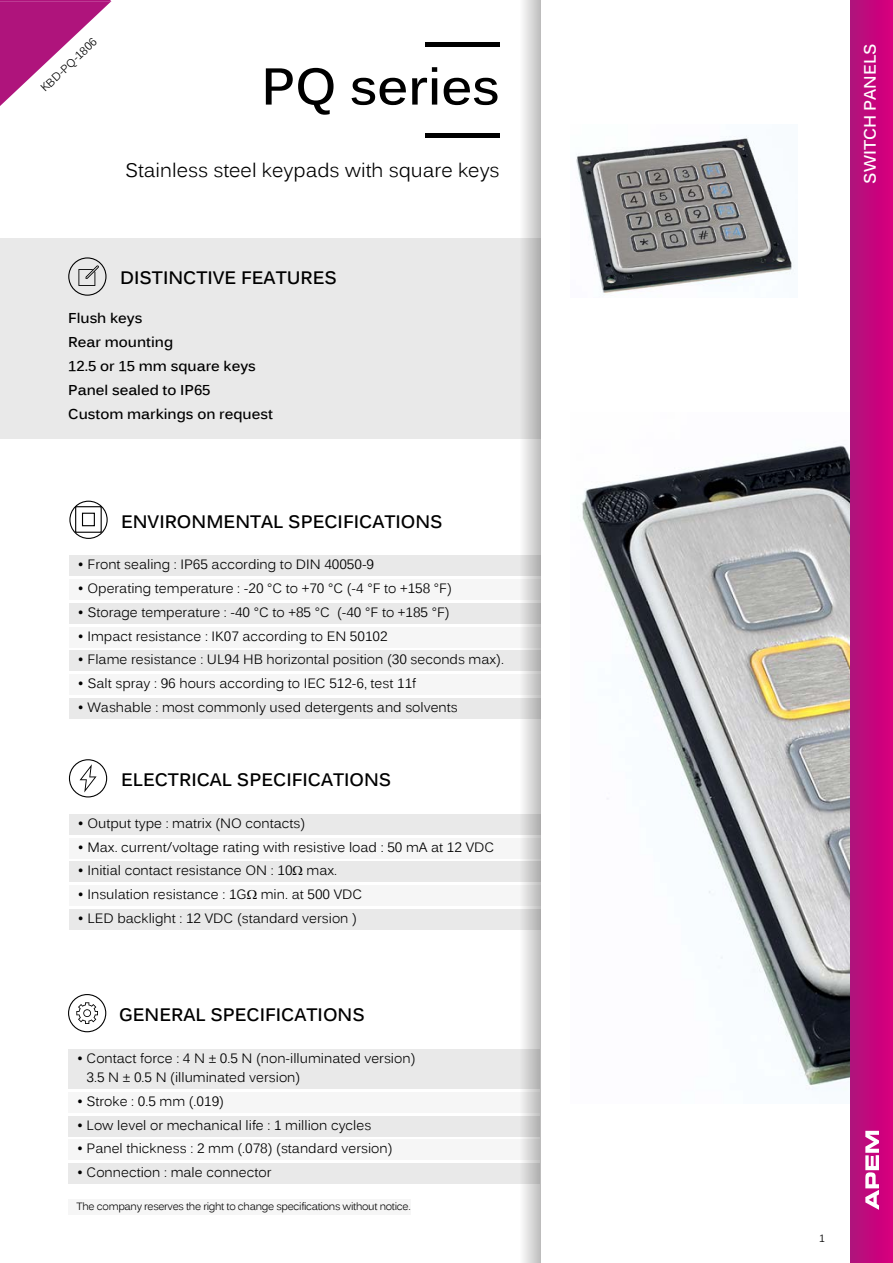
<style>
.page{position:relative;width:893px;height:1263px;background:#fff}
.page>*{position:absolute;margin:0;border:0;box-sizing:border-box;transform-origin:0 0}
.t1{font:700 51px "Kalinga";color:#000}
.t2{font:19.5px "Kalinga";color:#000}
.t3{font:700 18px "Kalinga";color:#000}
.t4{font:700 16.5px "Kalinga";color:#fff}
.t5{font:700 14.25px/24px "Kalinga";color:#000}
.t6{font:13.5px/19.5px "Kalinga";color:#000}
.t7{font:11.25px "Kalinga";color:#000}
.t8{font:10.5px "Kalinga";letter-spacing:-.03em;color:#000}
</style>
<div class="page">
<div style="left:0;top:238px;width:540px;height:201px;background:#e9e9e9"></div>
<svg style="left:68px;top:257px;width:39px;height:39px"></svg>
<hr style="left:426px;top:134px;width:74px;height:4px;background:#000">
<hr style="left:426px;top:43px;width:74px;height:4px;background:#000">
<div style="left:68px;top:1199px;width:343px;height:16px;background:#f6f6f6"></div>
<div style="left:69px;top:814px;width:472px;height:20px;background:#e9e9e9"></div>
<div style="left:69px;top:838px;width:472px;height:20px;background:#f6f6f6"></div>
<div style="left:69px;top:862px;width:472px;height:20px;background:#e9e9e9"></div>
<div style="left:69px;top:886px;width:472px;height:20px;background:#f6f6f6"></div>
<div style="left:69px;top:909px;width:472px;height:20px;background:#e9e9e9"></div>
<svg style="left:69px;top:759px;width:38px;height:38px"></svg>
<div style="left:69px;top:556px;width:472px;height:20px;background:#e9e9e9"></div>
<div style="left:69px;top:580px;width:472px;height:20px;background:#f6f6f6"></div>
<div style="left:69px;top:603px;width:472px;height:20px;background:#e9e9e9"></div>
<div style="left:69px;top:627px;width:472px;height:20px;background:#f6f6f6"></div>
<div style="left:69px;top:651px;width:472px;height:20px;background:#e9e9e9"></div>
<div style="left:69px;top:675px;width:472px;height:20px;background:#f6f6f6"></div>
<div style="left:69px;top:698px;width:472px;height:20px;background:#e9e9e9"></div>
<svg style="left:69px;top:501px;width:39px;height:38px"></svg>
<div style="left:75px;top:506px;width:27px;height:27px;border:1px solid #000"></div>
<div style="left:82px;top:513px;width:13px;height:13px;border:1px solid #000"></div>
<div style="left:69px;top:1049px;width:471px;height:40px;background:#e9e9e9"></div>
<div style="left:69px;top:1092px;width:471px;height:20px;background:#f6f6f6"></div>
<div style="left:69px;top:1116px;width:471px;height:20px;background:#e9e9e9"></div>
<div style="left:69px;top:1140px;width:471px;height:20px;background:#f6f6f6"></div>
<div style="left:69px;top:1164px;width:471px;height:20px;background:#e9e9e9"></div>
<svg style="left:68px;top:994px;width:38px;height:38px"></svg>
<svg style="left:519px;top:0;width:21px;height:1263px"></svg>
<img style="left:576px;top:135px;width:219px;height:159px">
<img style="left:581px;top:445px;width:269px;height:645px">
<div style="left:850px;top:0;width:43px;height:1263px;background:linear-gradient(to right,#ae147c,#d9007e)"></div>
<svg style="left:865px;top:1131px;width:14px;height:79px"></svg>
<svg style="left:0;top:0;width:111px;height:106px"></svg>
<p class="t7" style="left:38px;top:85px;width:74px;rotate:-44deg">KBD-PQ-1806</p>
<h1 class="t1" style="left:261px;top:53px;width:240px">PQ series</h1>
<h2 class="t2" style="left:125px;top:157px;width:376px">Stainless steel keypads with square keys</h2>
<h3 class="t3" style="left:120px;top:266px;width:218px">DISTINCTIVE FEATURES</h3>
<p class="t5" style="left:68px;top:308px;width:206px">Flush keys<br>Rear mounting<br>12.5 or 15 mm square keys<br>Panel sealed to IP65<br>Custom markings on request</p>
<h3 class="t3" style="left:121px;top:510px;width:323px">ENVIRONMENTAL SPECIFICATIONS</h3>
<p class="t6" style="left:78px;top:556px;width:298px">• Front sealing : IP65 according to DIN 40050-9</p>
<p class="t6" style="left:78px;top:580px;width:375px">• Operating temperature : -20 °C to +70 °C (-4 °F to +158 °F)</p>
<p class="t6" style="left:78px;top:604px;width:373px">• Storage temperature : -40 °C to +85 °C (-40 °F to +185 °F)</p>
<p class="t6" style="left:78px;top:627px;width:311px">• Impact resistance : IK07 according to EN 50102</p>
<p class="t6" style="left:78px;top:651px;width:428px">• Flame resistance : UL94 HB horizontal position (30 seconds max).</p>
<p class="t6" style="left:78px;top:675px;width:340px">• Salt spray : 96 hours according to IEC 512-6, test 11f</p>
<p class="t6" style="left:78px;top:698px;width:381px">• Washable : most commonly used detergents and solvents</p>
<h3 class="t3" style="left:121px;top:767px;width:272px">ELECTRICAL SPECIFICATIONS</h3>
<p class="t6" style="left:78px;top:815px;width:229px">• Output type : matrix (NO contacts)</p>
<p class="t6" style="left:78px;top:838px;width:418px">• Max. current/voltage rating with resistive load : 50 mA at 12 VDC</p>
<p class="t6" style="left:78px;top:862px;width:261px">• Initial contact resistance ON : 10 max.</p>
<p class="t6" style="left:78px;top:886px;width:286px">• Insulation resistance : 1G min. at 500 VDC</p>
<p class="t6" style="left:78px;top:910px;width:281px">• LED backlight : 12 VDC (standard version )</p>
<h3 class="t3" style="left:119px;top:1003px;width:247px">GENERAL SPECIFICATIONS</h3>
<p class="t6" style="left:87px;top:1049px;width:330px;text-indent:-10px">• Contact force : 4 N ± 0.5 N (non-illuminated version)<br>3.5 N ± 0.5 N (illuminated version)</p>
<p class="t6" style="left:77px;top:1093px;width:148px">• Stroke : 0.5 mm (.019)</p>
<p class="t6" style="left:77px;top:1116px;width:296px">• Low level or mechanical life : 1 million cycles</p>
<p class="t6" style="left:77px;top:1140px;width:317px">• Panel thickness : 2 mm (.078) (standard version)</p>
<p class="t6" style="left:77px;top:1164px;width:196px">• Connection : male connector</p>
<p class="t8" style="left:77px;top:1199px;width:336px">The company reserves the right to change specifications without notice.</p>
<p class="t4" style="left:859px;top:184px;width:142px;rotate:-90deg">SWITCH PANELS</p>
<p class="t8" style="left:819px;top:1231px;width:7px">1</p>
</div>
